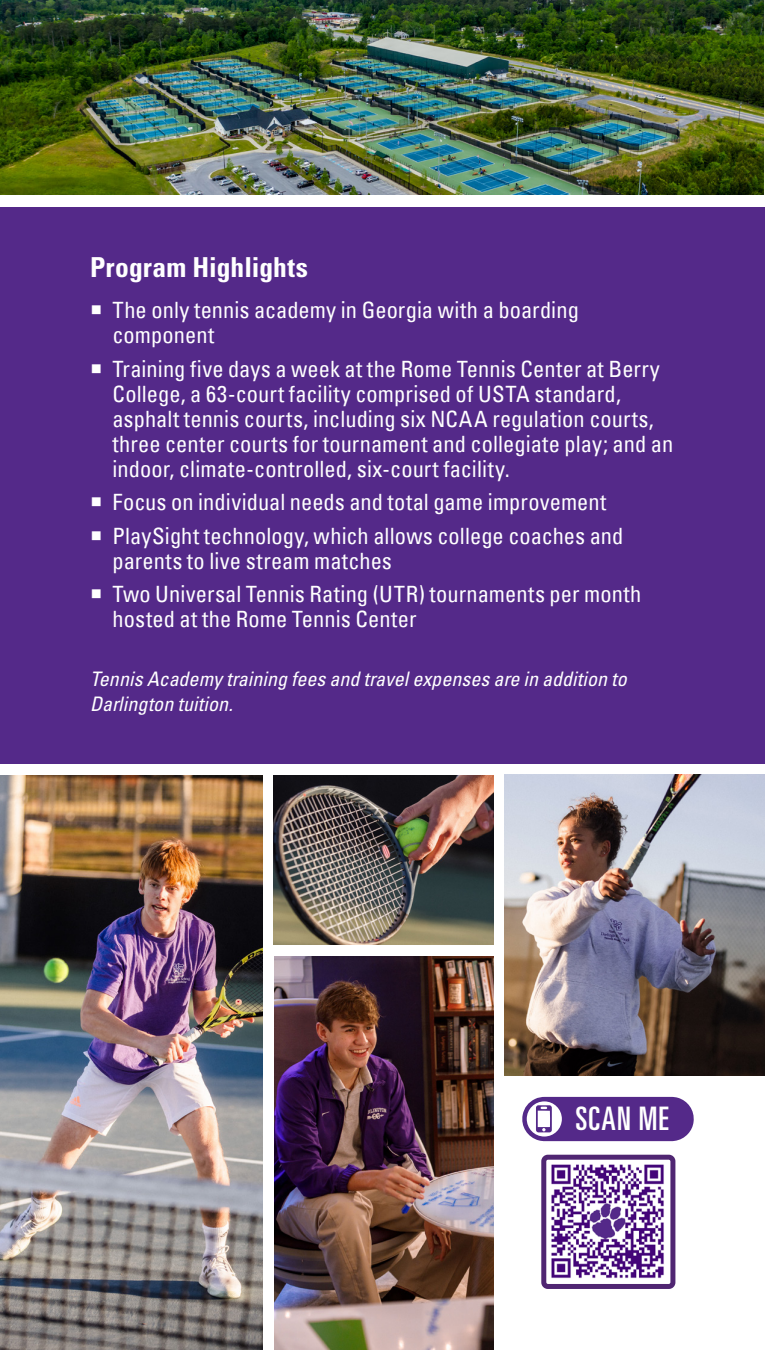
<style>
.page{position:relative;width:765px;height:1350px;background:#fff}
.page>*{position:absolute;margin:0;border:0;box-sizing:border-box;transform-origin:0 0}
.t1{font:ultra-condensed 32.5px "Univers";letter-spacing:.04em;color:#fff}
.t2{font:700 condensed 27.5px "Univers";letter-spacing:.005em;color:#fff}
.t3{font:condensed 22.5px/25px "Univers";letter-spacing:.005em;color:#fff}
.t4{font:italic condensed 20px/25px "Univers";letter-spacing:.005em;color:#fff}
</style>
<div class="page">
<img style="left:505px;top:775px;width:260px;height:300px">
<img style="left:274px;top:775px;width:220px;height:170px">
<img style="left:0;top:775px;width:263px;height:575px">
<img style="left:0;top:0;width:764px;height:195px">
<img style="left:274px;top:956px;width:219px;height:394px">
<div style="left:0;top:207px;width:765px;height:557px;background:#542989"></div>
<svg style="left:522px;top:1097px;width:172px;height:44px;background:#6f4a9b"></svg>
<img style="left:551px;top:1164px;width:113px;height:115px">
<div style="left:541px;top:1155px;width:134px;height:134px;border:5px solid #502672;border-radius:4px"></div>
<p class="t2" style="left:90px;top:250px;width:220px">Program Highlights</p>
<p class="t3" style="left:112px;top:297px;width:468px;text-indent:-22px">○ The only tennis academy in Georgia with a boarding component</p>
<p class="t3" style="left:112px;top:356px;width:562px;text-indent:-22px">○ Training five days a week at the Rome Tennis Center at Berry College, a 63-court facility comprised of USTA standard, asphalt tennis courts, including six NCAA regulation courts, three center courts for tournament and collegiate play; and an indoor, climate-controlled, six-court facility.</p>
<p class="t3" style="left:90px;top:489px;width:518px">○ Focus on individual needs and total game improvement</p>
<p class="t3" style="left:112px;top:523px;width:513px;text-indent:-22px">○ PlaySight technology, which allows college coaches and parents to live stream matches</p>
<p class="t3" style="left:112px;top:581px;width:531px;text-indent:-22px">○ Two Universal Tennis Rating (UTR) tournaments per month hosted at the Rome Tennis Center</p>
<p class="t4" style="left:90px;top:666px;width:538px">Tennis Academy training fees and travel expenses are in addition to<br>Darlington tuition.</p>
<p class="t1" style="left:575px;top:1100px;width:95px">SCAN ME</p>
</div>
